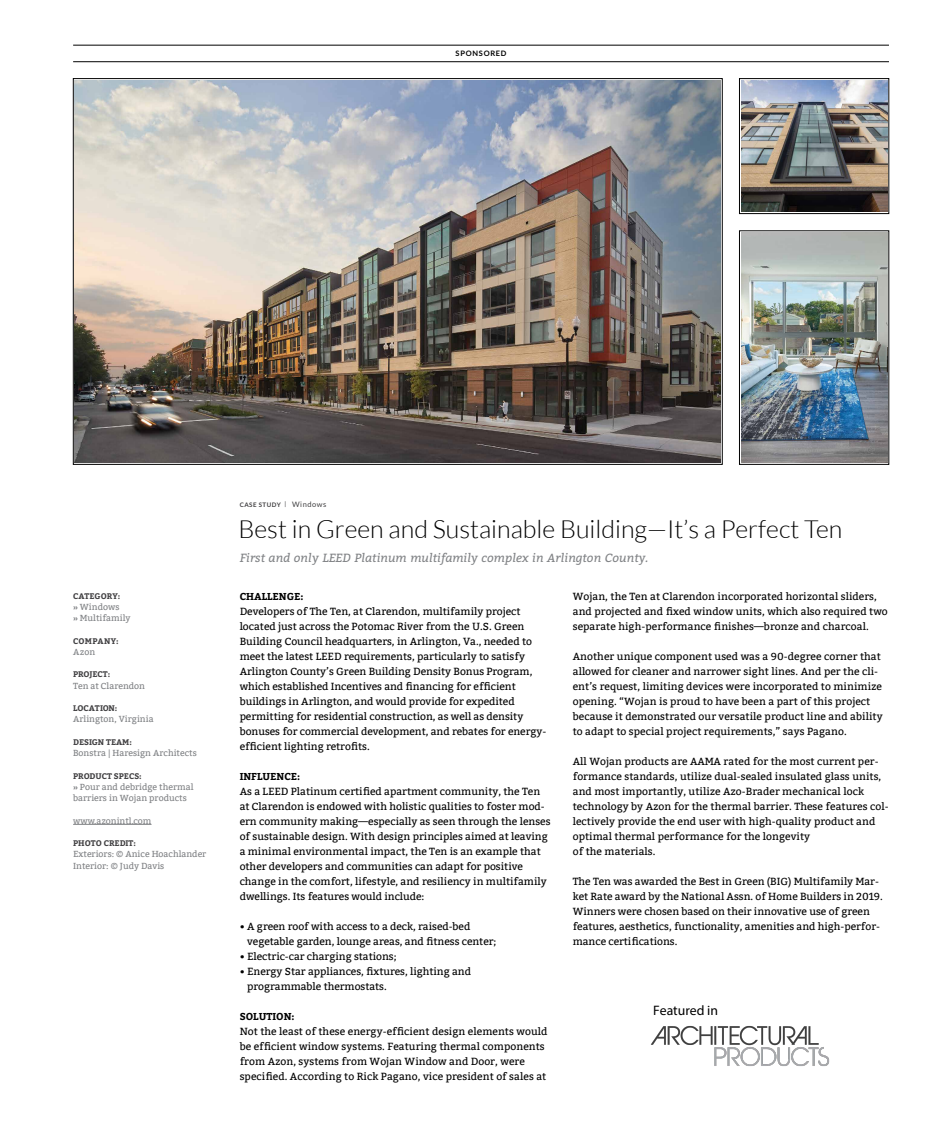
<style>
.page{position:relative;width:934px;height:1125px;background:#fff}
.page>*{position:absolute;margin:0;border:0;box-sizing:border-box;transform-origin:0 0}
.t1{font:300 25px "Lato";color:#000}
.t2{font:13.75px "Myriad Pro";color:#000}
.t3{font:italic 11.88px "Bitter";color:#808285}
.t4{font:10.25px/15px "Bitter";color:#000}
.t5{font:700 10px "Bitter";color:#000}
.t6{font:8.75px/11.2px "Bitter";color:#808285}
.t7{font:700 8.12px "Bitter";color:#414042}
.t8{font:700 8.12px "Bitter";letter-spacing:.035em;color:#414042}
.t9{font:700 7.5px "Lato";letter-spacing:.1em;color:#000}
.t10{font:700 6.25px "Lato";letter-spacing:.075em;color:#414042}
.s1{font-weight:700;font-size:8.12px}
.s2{font-weight:400}
.s3{font-weight:400;font-size:7.5px}
</style>
<div class="page">
<div style="left:739px;top:78px;width:150px;height:136px;border:1px solid #000"></div>
<img style="left:75px;top:80px;width:645px;height:383px">
<img style="left:741px;top:80px;width:146px;height:132px">
<div style="left:739px;top:231px;width:150px;height:234px;border:1px solid #000"></div>
<img style="left:741px;top:232px;width:146px;height:230px">
<hr style="left:73px;top:62px;width:816px;height:1px;background:#000">
<hr style="left:73px;top:45px;width:816px;height:1px;background:#000">
<hr style="left:73px;top:824px;width:78px;height:1px;background:#808285">
<img style="left:651px;top:1026px;width:179px;height:40px">
<p class="t9" style="left:455px;top:49px;width:53px">SPONSORED</p>
<p class="t7" style="left:73px;top:591px;width:49px">CATEGORY:</p>
<p class="t6" style="left:73px;top:601px;width:59px"><span class="s1">»</span> Windows<br><span class="s1">»</span> Multifamily</p>
<p class="t8" style="left:73px;top:636px;width:47px">COMPANY:</p>
<p class="t6" style="left:73px;top:646px;width:24px">Azon</p>
<p class="t7" style="left:73px;top:670px;width:39px">PROJECT:</p>
<p class="t6" style="left:73px;top:680px;width:73px">Ten at Clarendon</p>
<p class="t7" style="left:73px;top:703px;width:46px">LOCATION:</p>
<p class="t6" style="left:73px;top:714px;width:82px">Arlington, Virginia</p>
<p class="t7" style="left:73px;top:737px;width:60px">DESIGN TEAM:</p>
<p class="t6" style="left:73px;top:748px;width:125px">Bonstra | Haresign Architects</p>
<p class="t7" style="left:73px;top:771px;width:70px">PRODUCT SPECS:</p>
<p class="t6" style="left:73px;top:781px;width:122px"><span class="s1">»</span> Pour and debridge thermal barriers in Wojan products</p>
<p class="t6" style="left:73px;top:815px;width:80px">www.azonintl.com</p>
<p class="t7" style="left:73px;top:838px;width:64px">PHOTO CREDIT:</p>
<p class="t6" style="left:73px;top:849px;width:135px">Exteriors: © Anice Hoachlander<br>Interior: © Judy Davis</p>
<p class="t10" style="left:240px;top:501px;width:88px">CASE STUDY <span class="s2">|</span> <span class="s3">Windows</span></p>
<h1 class="t1" style="left:238px;top:516px;width:605px">Best in Green and Sustainable Building—It’s a Perfect Ten</h1>
<p class="t3" style="left:240px;top:549px;width:410px">First and only LEED Platinum multifamily complex in Arlington County.</p>
<p class="t5" style="left:240px;top:590px;width:65px">CHALLENGE:</p>
<p class="t4" style="left:240px;top:604px;width:308px">Developers of The Ten, at Clarendon, multifamily project located just across the Potomac River from the U.S. Green Building Council headquarters, in Arlington, Va., needed to meet the latest LEED requirements, particularly to satisfy Arlington County’s Green Building Density Bonus Program, which established Incentives and financing for efficient buildings in Arlington, and would provide for expedited permitting for residential construction, as well as density bonuses for commercial development, and rebates for energy&shy;efficient lighting retrofits.</p>
<p class="t5" style="left:240px;top:770px;width:62px">INFLUENCE:</p>
<p class="t4" style="left:240px;top:784px;width:312px">As a LEED Platinum certified apartment community, the Ten at Clarendon is endowed with holistic qualities to foster mod&shy;ern community making—especially as seen through the lenses of sustainable design. With design principles aimed at leaving a minimal environmental impact, the Ten is an example that other developers and communities can adapt for positive change in the comfort, lifestyle, and resiliency in multifamily dwellings. Its features would include:</p>
<p class="t4" style="left:247px;top:919px;width:251px;text-indent:-8px">• A green roof with access to a deck, raised-bed vegetable garden, lounge areas, and fitness center;</p>
<p class="t4" style="left:240px;top:949px;width:158px">• Electric-car charging stations;</p>
<p class="t4" style="left:247px;top:964px;width:225px;text-indent:-8px">• Energy Star appliances, fixtures, lighting and programmable thermostats.</p>
<p class="t5" style="left:240px;top:1010px;width:57px">SOLUTION:</p>
<p class="t4" style="left:240px;top:1024px;width:309px">Not the least of these energy-efficient design elements would be efficient window systems. Featuring thermal components from Azon, systems from Wojan Window and Door, were specified. According to Rick Pagano, vice president of sales at</p>
<p class="t4" style="left:573px;top:589px;width:317px">Wojan, the Ten at Clarendon incorporated horizontal sliders, and projected and fixed window units, which also required two separate high-performance finishes—bronze and charcoal.</p>
<p class="t4" style="left:573px;top:649px;width:311px">Another unique component used was a 90-degree corner that allowed for cleaner and narrower sight lines. And per the cli&shy;ent’s request, limiting devices were incorporated to minimize opening. “Wojan is proud to have been a part of this project because it demonstrated our versatile product line and ability to adapt to special project requirements,” says Pagano.</p>
<p class="t4" style="left:573px;top:754px;width:317px">All Wojan products are AAMA rated for the most current per&shy;formance standards, utilize dual-sealed insulated glass units, and most importantly, utilize Azo-Brader mechanical lock technology by Azon for the thermal barrier. These features col&shy;lectively provide the end user with high-quality product and optimal thermal performance for the longevity<br>of the materials.</p>
<p class="t4" style="left:573px;top:874px;width:311px">The Ten was awarded the Best in Green (BIG) Multifamily Mar&shy;ket Rate award by the National Assn. of Home Builders in 2019.<br>Winners were chosen based on their innovative use of green features, aesthetics, functionality, amenities and high-perfor&shy;mance certifications.</p>
<h2 class="t2" style="left:653px;top:1001px;width:66px">Featured in</h2>
</div>
